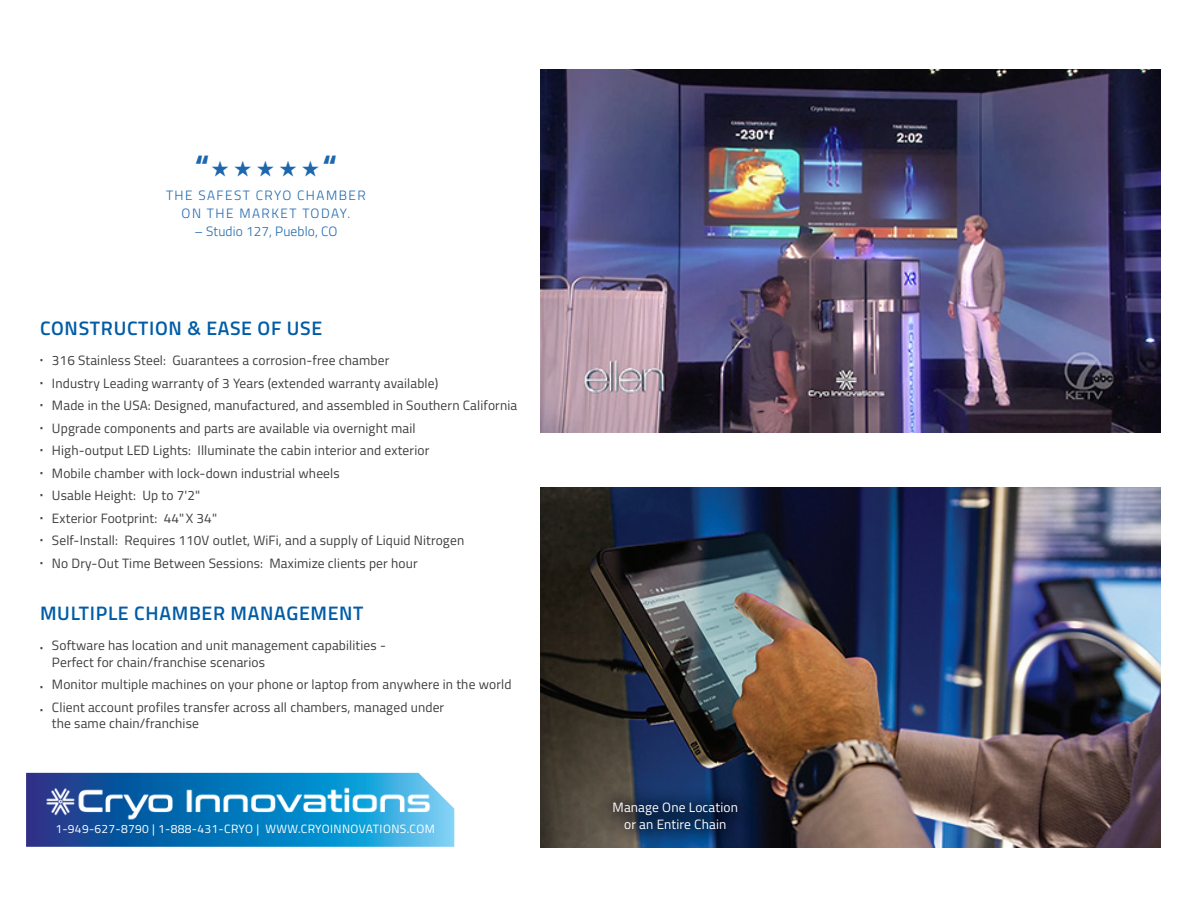
<style>
.page{position:relative;width:1188px;height:918px;background:#fff}
.page>*{position:absolute;margin:0;border:0;box-sizing:border-box;transform-origin:0 0}
.t1{font:700 33px "Titillium Web";color:#1d67ae}
.t2{font:600 19.5px "Titillium Web";letter-spacing:.035em;color:#015ca7}
.t3{font:13.5px/16.5px "Titillium Web";letter-spacing:.01em;color:#3e3e3f}
.t4{font:300 13.5px "Titillium Web";letter-spacing:.11em;color:#1d67ae}
.t5{font:13.5px "Titillium Web";letter-spacing:.01em;color:#fff}
.t6{font:300 13.5px "Titillium Web";letter-spacing:.01em;color:#1d67ae}
.t7{font:12px "Titillium Web";letter-spacing:.025em;color:#fff}
.s1{font-size:7.5px}
</style>
<div class="page">
<img style="left:540px;top:487px;width:621px;height:361px">
<img style="left:540px;top:69px;width:621px;height:363px">
<svg style="left:26px;top:773px;width:428px;height:74px;background:#2782bf"></svg>
<img style="left:34px;top:783px;width:396px;height:45px">
<div style="left:596px;top:786px;width:158px;height:60px;background:#00000f;opacity:.62"></div>
<p class="t1" style="left:195px;top:142px;width:16px">“</p>
<p class="t1" style="left:323px;top:142px;width:16px">“</p>
<p class="t4" style="left:166px;top:185px;width:201px">THE SAFEST CRYO CHAMBER</p>
<p class="t4" style="left:182px;top:203px;width:170px">ON THE MARKET TODAY.</p>
<p class="t6" style="left:194px;top:221px;width:145px">– Studio 127, Pueblo, CO</p>
<p class="t2" style="left:40px;top:314px;width:284px">CONSTRUCTION &amp; EASE OF USE</p>
<p class="t3" style="left:40px;top:352px;width:351px"><sup>•</sup> 316 Stainless Steel: Guarantees a corrosion-free chamber</p>
<p class="t3" style="left:40px;top:374px;width:400px"><sup>•</sup> Industry Leading warranty of 3 Years (extended warranty available)</p>
<p class="t3" style="left:40px;top:397px;width:479px"><sup>•</sup> Made in the USA: Designed, manufactured, and assembled in Southern California</p>
<p class="t3" style="left:40px;top:419px;width:377px"><sup>•</sup> Upgrade components and parts are available via overnight mail</p>
<p class="t3" style="left:40px;top:442px;width:391px"><sup>•</sup> High-output LED Lights: Illuminate the cabin interior and exterior</p>
<p class="t3" style="left:40px;top:464px;width:301px"><sup>•</sup> Mobile chamber with lock-down industrial wheels</p>
<p class="t3" style="left:40px;top:487px;width:162px"><sup>•</sup> Usable Height: Up to 7'2"</p>
<p class="t3" style="left:40px;top:509px;width:179px"><sup>•</sup> Exterior Footprint: 44" X 34"</p>
<p class="t3" style="left:40px;top:532px;width:426px"><sup>•</sup> Self-Install: Requires 110V outlet, WiFi, and a supply of Liquid Nitrogen</p>
<p class="t3" style="left:40px;top:554px;width:379px"><sup>•</sup> No Dry-Out Time Between Sessions: Maximize clients per hour</p>
<p class="t2" style="left:40px;top:599px;width:325px">MULTIPLE CHAMBER MANAGEMENT</p>
<p class="t3" style="left:52px;top:637px;width:335px;text-indent:-12px"><span class="s1">•</span> Software has location and unit management capabilities -<br>Perfect for chain/franchise scenarios</p>
<p class="t3" style="left:40px;top:676px;width:473px"><span class="s1">•</span> Monitor multiple machines on your phone or laptop from anywhere in the world</p>
<p class="t3" style="left:40px;top:698px;width:406px"><span class="s1">•</span> Client account profiles transfer across all chambers, managed under</p>
<p class="t3" style="left:52px;top:715px;width:149px">the same chain/franchise</p>
<p class="t7" style="left:55px;top:820px;width:381px">1-949-627-8790 | 1-888-431-CRYO | WWW.CRYOINNOVATIONS.COM</p>
<p class="t5" style="left:613px;top:797px;width:127px">Manage One Location</p>
<p class="t5" style="left:624px;top:814px;width:104px">or an Entire Chain</p>
</div>
